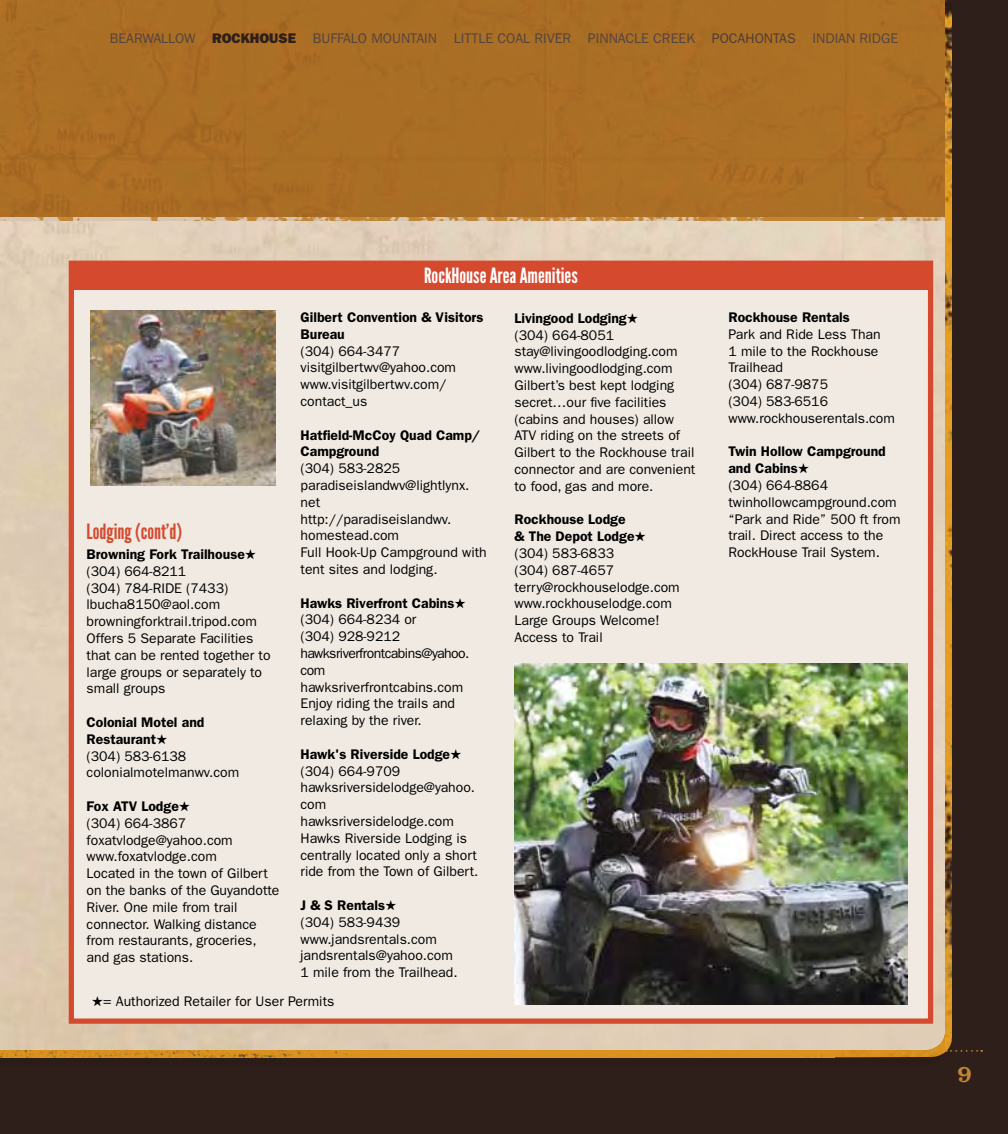
<style>
.page{position:relative;width:1008px;height:1134px;background:#2e1f1a}
.page>*{position:absolute;margin:0;border:0;box-sizing:border-box;transform-origin:0 0}
.t1{font:24.5px "Clarendon";color:#c08532}
.t2{font:21px "League Gothic";color:#fff}
.t3{font:21px "League Gothic";color:#d54a2f}
.t4{font:14px/16.8px "Franklin Gothic";color:#000}
.t5{font:14px/16.8px "Franklin Gothic";letter-spacing:-.04em;color:#000}
.t6{font:600 14px/16.8px "Franklin Gothic";color:#000}
.t7{font:14px "Franklin Gothic";color:#52443f}
.t8{font:800 14px "Franklin Gothic";color:#2e1f1a}
.t9{font:14px "Franklin Gothic";color:#4b3c38}
.s1{font-weight:400;color:#52443f}
.s2{font-weight:600}
</style>
<div class="page">
<img style="left:945px;top:0;width:7px;height:1052px">
<img style="left:0;top:220px;width:945px;height:838px">
<svg style="left:946px;top:1050px;width:36px;height:2px"></svg>
<div style="left:0;top:0;width:945px;height:220px;background:#aa6f25"></div>
<img style="left:0;top:218px;width:945px;height:2px">
<div style="left:69px;top:261px;width:864px;height:763px;background:#f0eae2;border:5px solid #d54a2f"></div>
<img style="left:514px;top:664px;width:394px;height:341px">
<img style="left:90px;top:311px;width:186px;height:174px">
<div style="left:72px;top:261px;width:857px;height:29px;background:#d54a2f"></div>
<p class="t7" style="left:110px;top:30px;width:9px">BEAR</p>
<p class="t7" style="left:143px;top:30px;width:20px">WALLO</p>
<p class="t8" style="left:184px;top:30px;width:138px"><span class="s1">W</span> ROCKHOUSE <span class="s1">BUFFALO</span></p>
<p class="t7" style="left:371px;top:30px;width:9px">MOUNTAIN</p>
<p class="t7" style="left:454px;top:30px;width:8px">LITTLE</p>
<p class="t7" style="left:498px;top:30px;width:10px">COAL</p>
<p class="t7" style="left:535px;top:30px;width:29px">RIVER</p>
<p class="t7" style="left:588px;top:30px;width:17px">PINNACLE</p>
<p class="t7" style="left:653px;top:30px;width:10px">CREEK</p>
<p class="t9" style="left:712px;top:30px;width:18px">POCAHONTAS</p>
<p class="t7" style="left:813px;top:30px;width:8px">INDIAN</p>
<p class="t7" style="left:860px;top:30px;width:9px">RIDGE</p>
<h2 class="t3" style="left:87px;top:519px;width:97px">Lodging (cont'd)</h2>
<p class="t4" style="left:87px;top:546px;width:171px"><span class="s2">Browning Fork Trailhouse</span>★ (304) 664-8211<br>(304) 784-RIDE</p>
<p class="t4" style="left:87px;top:579px;width:185px;text-indent:100px">(7433) lbucha8150@aol.com browningforktrail.tripod.com<br>Offers 5 Separate Facilities that can be rented together to large groups or separately to small groups</p>
<p class="t4" style="left:87px;top:714px;width:154px"><span class="s2">Colonial Motel and<br>Restaurant</span>★<br>(304) 583-6138 colonialmotelmanwv.com</p>
<p class="t4" style="left:87px;top:798px;width:194px"><span class="s2">Fox ATV Lodge</span>★<br>(304) 664-3867 foxatvlodge@yahoo.com www.foxatvlodge.com<br>Located in the town of Gilbert on the banks of the Guyandotte<br>River. One mile from trail connector. Walking distance from restaurants, groceries, and gas stations.</p>
<h2 class="t2" style="left:424px;top:264px;width:155px">RockHouse Area Amenities</h2>
<p class="t6" style="left:301px;top:309px;width:184px">Gilbert Convention &amp; Visitors<br>Bureau</p>
<p class="t4" style="left:301px;top:342px;width:157px">(304) 664-3477 visitgilbertwv@yahoo.com www.visitgilbertwv.com/ contact_us</p>
<p class="t6" style="left:301px;top:426px;width:181px">Hatfield-McCoy Quad Camp/<br>Campground</p>
<p class="t4" style="left:301px;top:460px;width:188px">(304) 583-2825 paradiseislandwv@lightlynx. net<br>http://paradiseislandwv. homestead.com<br>Full Hook-U p Campground with tent sites and lodging.</p>
<p class="t5" style="left:301px;top:594px;width:170px"><span class="s2">Hawks Riverfront Cabins</span>★ (304) 664-8234 or<br>(304) 928-9212 hawksriverfrontcabins@yahoo. com hawksriverfrontcabins.com<br>Enjoy riding the trails and relaxing by the river.</p>
<p class="t4" style="left:301px;top:745px;width:179px"><span class="s2">Hawk's Riverside Lodge</span>★ (304) 664-9709 hawksriversidelodge@yahoo. com hawksriversidelodge.com<br>H awks Riverside Lodging is centrally located only a short ride from the Town of Gilbert.</p>
<p class="t4" style="left:301px;top:897px;width:159px"><span class="s2">J &amp; S Rentals</span>★<br>(304) 583-9439 www.jandsrentals.com jandsrentals@yahoo.com<br>1 mile from the Trailhead.</p>
<p class="t4" style="left:514px;top:309px;width:182px"><span class="s2">Livingood Lodging</span>★<br>(304) 664-8051 stay@livingoodlodging.com www.livingoodlodging.com<br>Gilbert’s best kept lodging secret…our five facilities (cabins and houses) allow<br>ATV riding on the streets of<br>Gilbert to the Rockhouse trail connector and are convenient to food, gas and more.</p>
<p class="t4" style="left:514px;top:511px;width:167px"><span class="s2">Rockhouse Lodge<br>&amp; The Depot Lodge</span>★ (304) 583-6833<br>(304) 687-4657 terry@rockhouselodge.com www.rockhouselodge.com<br>Large Groups Welcome!<br>Access to Trail</p>
<p class="t4" style="left:92px;top:993px;width:244px">★= Authorized Retailer for U ser Permits</p>
<p class="t6" style="left:728px;top:309px;width:123px">Rockhouse Rentals</p>
<p class="t4" style="left:728px;top:325px;width:168px">Park and Ride Less Than<br>1 mile to the Rockhouse<br>Trailhead<br>(304) 687-9875<br>(304) 583-6516 www.rockhouserentals.com</p>
<p class="t4" style="left:728px;top:443px;width:174px"><span class="s2">Twin Hollow Campground and Cabins</span>★<br>(304) 664-8864 twinhollowcampground.com “Park and Ride” 500 ft from trail. Direct access to the<br>RockH ouse Trail System.</p>
<h1 class="t1" style="left:957px;top:1059px;width:16px">9</h1>
</div>
